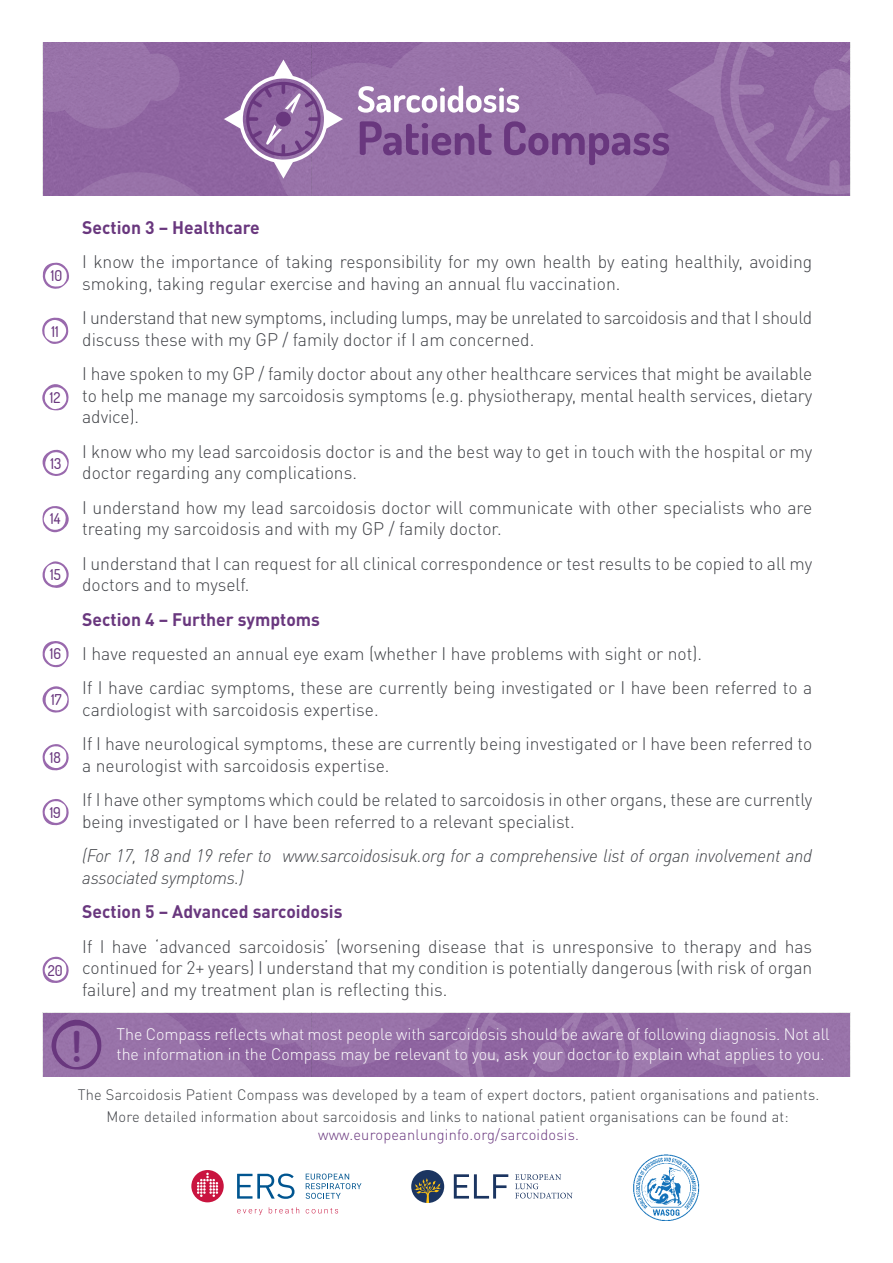
<style>
.page{position:relative;width:893px;height:1263px;background:#fff}
.page>*{position:absolute;margin:0;border:0;box-sizing:border-box;transform-origin:0 0}
.t1{font:700 42.6px "Dosis";color:#69377e}
.t2{font:300 18px/21.6px "DIN Pro";color:#3f4146}
.t3{font:italic 300 18px/21.6px "DIN Pro";letter-spacing:-.015em;color:#3f4146}
.t4{font:700 18px "DIN Pro";color:#69377e}
.t5{font:300 16.5px/19.8px "DIN Pro";letter-spacing:-.005em;color:#fff}
.t6{font:300 15px/22.2px "DIN Pro";letter-spacing:.015em;color:#3f4146;text-align:center}
.t7{font:300 15px "DIN Pro";letter-spacing:.015em;color:#69377e}
.t8{font:500 14.85px "Dosis";color:#69377e}
</style>
<div class="page">
<svg style="left:343px;top:43px;width:15px;height:153px;background:#9771a7"></svg>
<svg style="left:42px;top:384px;width:27px;height:26px"></svg>
<svg style="left:42px;top:317px;width:26px;height:27px"></svg>
<svg style="left:43px;top:262px;width:26px;height:27px"></svg>
<svg style="left:42px;top:744px;width:27px;height:26px"></svg>
<svg style="left:42px;top:799px;width:27px;height:26px"></svg>
<svg style="left:42px;top:956px;width:27px;height:27px"></svg>
<svg style="left:42px;top:686px;width:27px;height:27px"></svg>
<svg style="left:42px;top:641px;width:27px;height:26px"></svg>
<svg style="left:43px;top:561px;width:26px;height:27px"></svg>
<svg style="left:42px;top:506px;width:27px;height:26px"></svg>
<svg style="left:42px;top:450px;width:27px;height:26px"></svg>
<svg style="left:358px;top:43px;width:492px;height:153px;background:#956ea5"></svg>
<svg style="left:43px;top:43px;width:300px;height:153px;background:#956ea6"></svg>
<svg style="left:454px;top:1174px;width:54px;height:24px"></svg>
<svg style="left:515px;top:1174px;width:58px;height:24px"></svg>
<div style="left:411px;top:1170px;width:33px;height:33px;background:#1b3561;border-radius:50%"></div>
<svg style="left:414px;top:1178px;width:27px;height:25px"></svg>
<img style="left:633px;top:1154px;width:67px;height:66px">
<div style="left:191px;top:1170px;width:33px;height:32px;background:#c9143f;border-radius:50%"></div>
<svg style="left:197px;top:1173px;width:21px;height:24px"></svg>
<svg style="left:237px;top:1173px;width:58px;height:26px"></svg>
<svg style="left:237px;top:1209px;width:25px;height:6px"></svg>
<svg style="left:269px;top:1207px;width:30px;height:6px"></svg>
<svg style="left:306px;top:1208px;width:32px;height:5px"></svg>
<svg style="left:306px;top:1173px;width:55px;height:26px"></svg>
<svg style="left:43px;top:1013px;width:807px;height:63px;background:#946ca5"></svg>
<p class="t8" style="left:51px;top:266px;width:13px">10</p>
<p class="t8" style="left:51px;top:322px;width:9px">11</p>
<p class="t8" style="left:50px;top:388px;width:12px">12</p>
<p class="t8" style="left:50px;top:454px;width:12px">13</p>
<p class="t8" style="left:50px;top:509px;width:12px">14</p>
<p class="t8" style="left:50px;top:565px;width:12px">15</p>
<p class="t8" style="left:50px;top:644px;width:13px">16</p>
<p class="t8" style="left:51px;top:690px;width:12px">17</p>
<p class="t8" style="left:50px;top:748px;width:12px">18</p>
<p class="t8" style="left:50px;top:803px;width:13px">19</p>
<p class="t8" style="left:48px;top:960px;width:16px">20</p>
<p class="t4" style="left:82px;top:212px;width:179px">Section 3 – Healthcare</p>
<p class="t2" style="left:82px;top:249px;width:732px">I know the importance of taking responsibility for my own health by eating healthily, avoiding smoking, taking regular exercise and having an annual flu vaccination.</p>
<p class="t2" style="left:82px;top:305px;width:732px">I understand that new symptoms, including lumps, may be unrelated to sarcoidosis and that I should discuss these with my GP / family doctor if I am concerned.</p>
<p class="t2" style="left:82px;top:361px;width:732px;text-align:justify">I have spoken to my GP / family doctor about any other healthcare services that might be available to help me manage my sarcoidosis symptoms (e.g. physiotherapy, mental health services, dietary advice).</p>
<p class="t2" style="left:82px;top:439px;width:732px">I know who my lead sarcoidosis doctor is and the best way to get in touch with the hospital or my doctor regarding any complications.</p>
<p class="t2" style="left:82px;top:495px;width:732px">I understand how my lead sarcoidosis doctor will communicate with other specialists who are treating my sarcoidosis and with my GP / family doctor.</p>
<p class="t2" style="left:82px;top:551px;width:732px">I understand that I can request for all clinical correspondence or test results to be copied to all my doctors and to myself.</p>
<p class="t4" style="left:82px;top:604px;width:239px">Section 4 – Further symptoms</p>
<p class="t2" style="left:82px;top:635px;width:732px;line-height:34.3px">I have requested an annual eye exam (whether I have problems with sight or not).<br>If I have cardiac symptoms, these are currently being investigated or I have been referred to a</p>
<p class="t2" style="left:82px;top:691px;width:732px;line-height:34.3px">cardiologist with sarcoidosis expertise.<br>If I have neurological symptoms, these are currently being investigated or I have been referred to</p>
<p class="t2" style="left:82px;top:747px;width:732px;line-height:34.3px">a neurologist with sarcoidosis expertise.<br>If I have other symptoms which could be related to sarcoidosis in other organs, these are currently</p>
<p class="t2" style="left:82px;top:809px;width:494px">being investigated or I have been referred to a relevant specialist.</p>
<p class="t3" style="left:82px;top:843px;width:731px">(For 17, 18 and 19 refer to www.sarcoidosisuk.org for a comprehensive list of organ involvement and associated symptoms.)</p>
<p class="t4" style="left:82px;top:897px;width:262px">Section 5 – Advanced sarcoidosis</p>
<p class="t2" style="left:82px;top:934px;width:732px;text-align:justify">If I have ‘advanced sarcoidosis’ (worsening disease that is unresponsive to therapy and has continued for 2+ years) I understand that my condition is potentially dangerous (with risk of organ failure) and my treatment plan is reflecting this.</p>
<h1 class="t1" style="left:72px;top:1019px;width:11px">!</h1>
<p class="t5" style="left:117px;top:1023px;width:715px">The Compass reflects what most people with sarcoidosis should be aware of following diagnosis. Not all the information in the Compass may be relevant to you, ask your doctor to explain what applies to you.</p>
<p class="t6" style="left:78px;top:1082px;width:743px">The Sarcoidosis Patient Compass was developed by a team of expert doctors, patient organisations and patients.<br>More detailed information about sarcoidosis and links to national patient organisations can be found at:</p>
<p class="t7" style="left:318px;top:1123px;width:262px">www.europeanlunginfo.org/sarcoidosis.</p>
</div>
